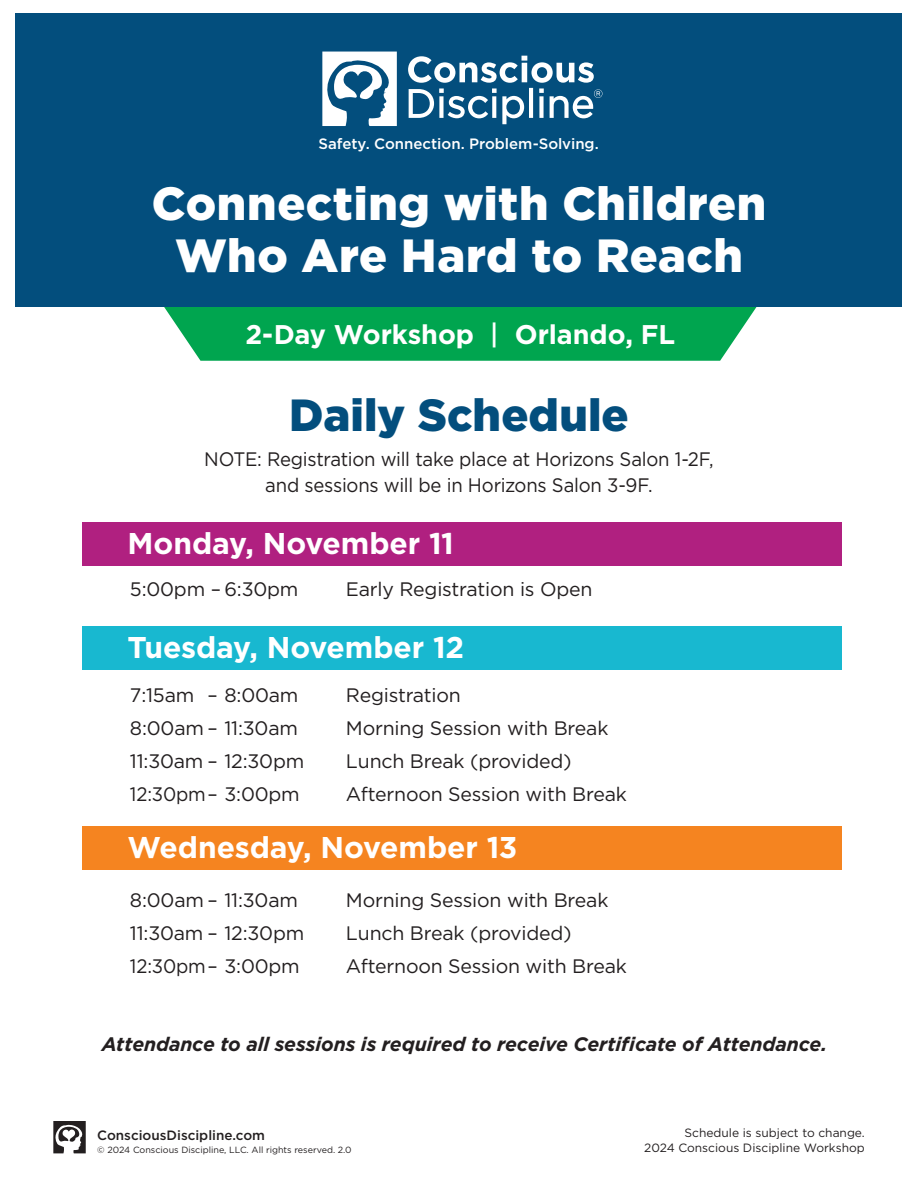
<style>
.page{position:relative;width:918px;height:1188px;background:#fff}
.page>*{position:absolute;margin:0;border:0;box-sizing:border-box;transform-origin:0 0}
.t1{font:900 46.5px "Gotham";letter-spacing:.01em;color:#fff}
.t2{font:900 45px "Gotham";color:#034e7d}
.t3{font:700 30px "Gotham";letter-spacing:-.005em;color:#fff}
.t4{font:700 27px "Gotham";color:#fff}
.t5{font:19.5px "Gotham";letter-spacing:-.01em;color:#231f20}
.t6{font:19.5px/25.5px "Gotham";letter-spacing:-.01em;color:#231f20;text-align:center;scale:.95 1}
.t7{font:italic 700 19.5px "Gotham";letter-spacing:-.005em;color:#231f20}
.t8{font:500 15px "Gotham";color:#fff}
.t9{font:500 13.5px "Gotham";color:#231f20}
.t10{font:12px "Gotham";color:#231f20}
.t11{font:9px "Gotham";color:#231f20}
.s1{font-weight:500}
</style>
<div class="page">
<svg style="left:164px;top:307px;width:593px;height:54px;background:#11ab5a"></svg>
<div style="left:16px;top:13px;width:886px;height:294px;background:#034e7d"></div>
<div style="left:82px;top:522px;width:760px;height:43px;background:#b02080"></div>
<div style="left:82px;top:626px;width:760px;height:43px;background:#18b8d0"></div>
<div style="left:82px;top:826px;width:760px;height:44px;background:#f58420"></div>
<svg style="left:53px;top:1121px;width:33px;height:32px"></svg>
<svg style="left:322px;top:52px;width:75px;height:74px"></svg>
<svg style="left:408px;top:56px;width:194px;height:68px"></svg>
<p class="t8" style="left:318px;top:134px;width:282px">Safety. Connection. Problem-Solving.</p>
<p class="t1" style="left:152px;top:177px;width:616px">Connecting with Children</p>
<p class="t1" style="left:175px;top:229px;width:569px">Who Are Hard to Reach</p>
<p class="t4" style="left:245px;top:319px;width:431px">2-Day Workshop <span class="s1">|</span> Orlando, FL</p>
<p class="t2" style="left:289px;top:389px;width:341px">Daily Schedule</p>
<p class="t6" style="left:204px;top:446px;width:538px">NOTE: Registration will take place at Horizons Salon 1-2F, and sessions will be in Horizons Salon 3-9F.</p>
<p class="t3" style="left:128px;top:526px;width:328px">Monday, November 11</p>
<p class="t5" style="left:130px;top:576px;width:170px">5:00pm – 6:30pm</p>
<p class="t5" style="left:346px;top:576px;width:248px">Early Registration is Open</p>
<p class="t3" style="left:128px;top:630px;width:338px">Tuesday, November 12</p>
<p class="t5" style="left:130px;top:683px;width:170px">7:15am – 8:00am</p>
<p class="t5" style="left:346px;top:683px;width:116px">Registration</p>
<p class="t5" style="left:130px;top:716px;width:169px">8:00am – 11:30am</p>
<p class="t5" style="left:346px;top:716px;width:264px">Morning Session with Break</p>
<p class="t5" style="left:130px;top:749px;width:176px">11:30am – 12:30pm</p>
<p class="t5" style="left:346px;top:749px;width:227px">Lunch Break (provided)</p>
<p class="t6" style="left:130px;top:781px;width:180px">12:30pm– 3:00pm</p>
<p class="t5" style="left:346px;top:782px;width:282px">Afternoon Session with Break</p>
<p class="t3" style="left:128px;top:830px;width:392px">Wednesday, November 13</p>
<p class="t5" style="left:130px;top:887px;width:169px">8:00am – 11:30am</p>
<p class="t5" style="left:346px;top:887px;width:264px">Morning Session with Break</p>
<p class="t5" style="left:130px;top:920px;width:176px">11:30am – 12:30pm</p>
<p class="t5" style="left:346px;top:920px;width:227px">Lunch Break (provided)</p>
<p class="t6" style="left:130px;top:953px;width:180px">12:30pm– 3:00pm</p>
<p class="t5" style="left:346px;top:953px;width:282px">Afternoon Session with Break</p>
<p class="t7" style="left:102px;top:1031px;width:727px">Attendance to all sessions is required to receive Certificate of Attendance.</p>
<p class="t9" style="left:97px;top:1126px;width:169px">ConsciousDiscipline.com</p>
<p class="t11" style="left:97px;top:1145px;width:256px">© 2024 Conscious Discipline, LLC. All rights reserved. 2.0</p>
<p class="t10" style="left:685px;top:1125px;width:182px">Schedule is subject to change.</p>
<p class="t10" style="left:644px;top:1140px;width:222px">2024 Conscious Discipline Workshop</p>
</div>
